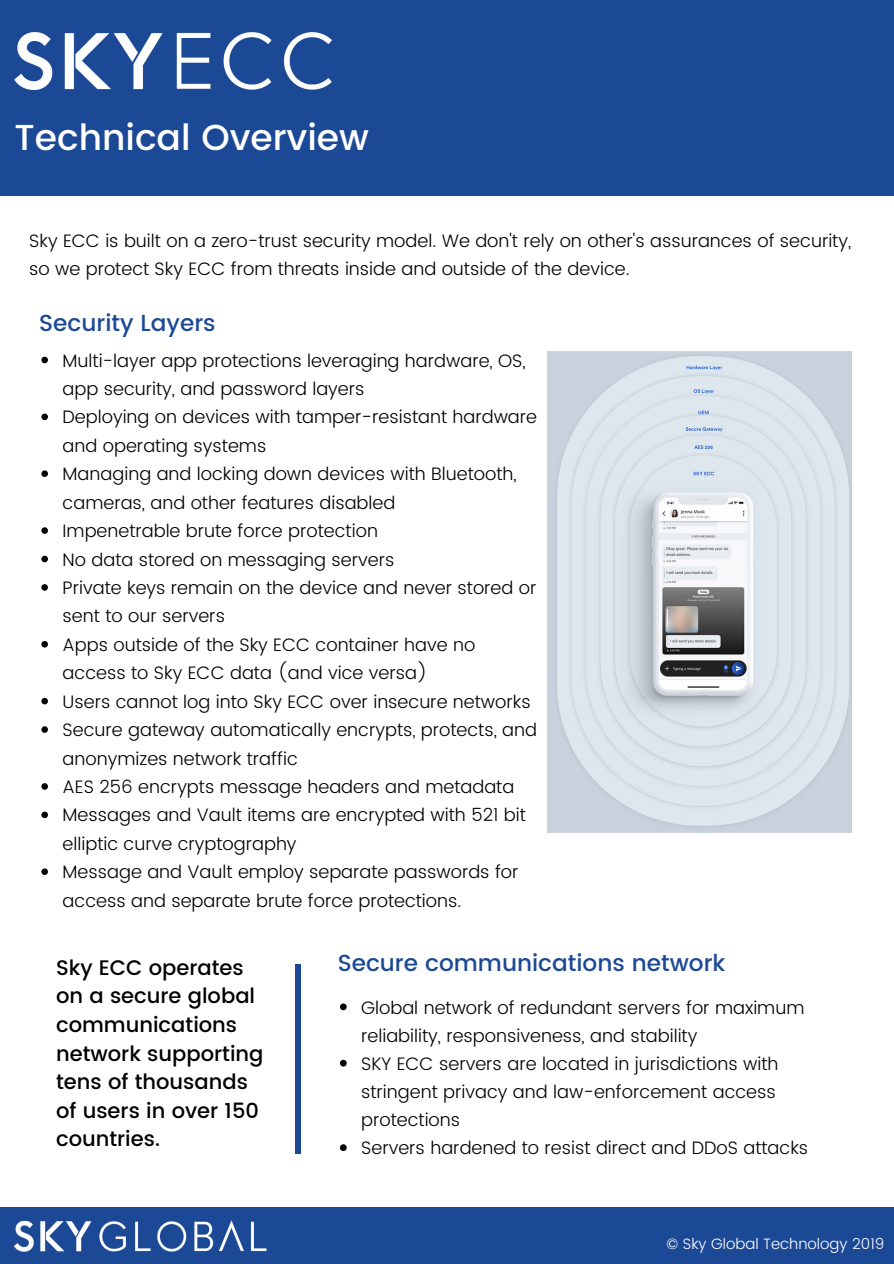
<style>
.page{position:relative;width:894px;height:1264px;background:#fff}
.page>*{position:absolute;margin:0;border:0;box-sizing:border-box;transform-origin:0 0}
.t1{font:500 36px "Poppins";color:#fff}
.t2{font:500 23.25px "Poppins";color:#1c4996}
.t3{font:500 21px/28.7px "Poppins";color:#000}
.t4{font:300 18px/28.3px "Poppins";color:#000}
.t5{font:300 15px "Poppins";color:#fff}
</style>
<div class="page">
<div style="left:0;top:1207px;width:893px;height:56px;background:#1c4996"></div>
<div style="left:0;top:0;width:893px;height:195px;background:#1c4996"></div>
<img style="left:14px;top:33px;width:317px;height:56px">
<img style="left:14px;top:1220px;width:253px;height:30px">
<svg style="left:41px;top:357px;width:7px;height:6px"></svg>
<svg style="left:41px;top:413px;width:7px;height:7px"></svg>
<svg style="left:41px;top:470px;width:7px;height:7px"></svg>
<svg style="left:41px;top:527px;width:7px;height:7px"></svg>
<svg style="left:41px;top:555px;width:7px;height:7px"></svg>
<svg style="left:41px;top:584px;width:7px;height:6px"></svg>
<svg style="left:41px;top:641px;width:7px;height:6px"></svg>
<svg style="left:41px;top:698px;width:7px;height:6px"></svg>
<svg style="left:41px;top:726px;width:7px;height:6px"></svg>
<svg style="left:41px;top:783px;width:7px;height:6px"></svg>
<svg style="left:41px;top:811px;width:7px;height:7px"></svg>
<svg style="left:41px;top:868px;width:7px;height:7px"></svg>
<svg style="left:340px;top:1003px;width:6px;height:7px"></svg>
<svg style="left:340px;top:1059px;width:6px;height:7px"></svg>
<svg style="left:340px;top:1144px;width:6px;height:6px"></svg>
<div style="left:295px;top:964px;width:5px;height:189px;background:#1c4996"></div>
<img style="left:548px;top:351px;width:302px;height:481px">
<h1 class="t1" style="left:14px;top:117px;width:356px">Technical Overview</h1>
<p class="t4" style="left:29px;top:227px;width:823px">Sky ECC is built on a zero-trust security model. We don't rely on other's assurances of security, so we protect Sky ECC from threats inside and outside of the device.</p>
<p class="t2" style="left:39px;top:309px;width:178px">Security Layers</p>
<p class="t4" style="left:63px;top:346px;width:476px">Multi-layer app protections leveraging hardware, OS, app security, and password layers<br>Deploying on devices with tamper-resistant hardware and operating systems<br>Managing and locking down devices with Bluetooth, cameras, and other features disabled<br>Impenetrable brute force protection<br>No data stored on messaging servers<br>Private keys remain on the device and never stored or sent to our servers<br>Apps outside of the Sky ECC container have no access to Sky ECC data (and vice versa)<br>Users cannot log into Sky ECC over insecure networks Secure gateway automatically encrypts, protects, and anonymizes network traffic<br>AES 256 encrypts message headers and metadata Messages and Vault items are encrypted with 521 bit elliptic curve cryptography<br>Message and Vault employ separate passwords for access and separate brute force protections.</p>
<p class="t3" style="left:56px;top:953px;width:209px">Sky ECC operates on a secure global communications network supporting tens of thousands of users in over 150 countries.</p>
<p class="t2" style="left:337px;top:949px;width:389px">Secure communications network</p>
<p class="t4" style="left:361px;top:993px;width:448px">Global network of redundant servers for maximum reliability, responsiveness, and stability<br>SKY ECC servers are located in jurisdictions with stringent privacy and law-enforcement access protections<br>Servers hardened to resist direct and DDoS attacks</p>
<p class="t5" style="left:666px;top:1235px;width:219px">© Sky Global Technology 2019</p>
</div>
